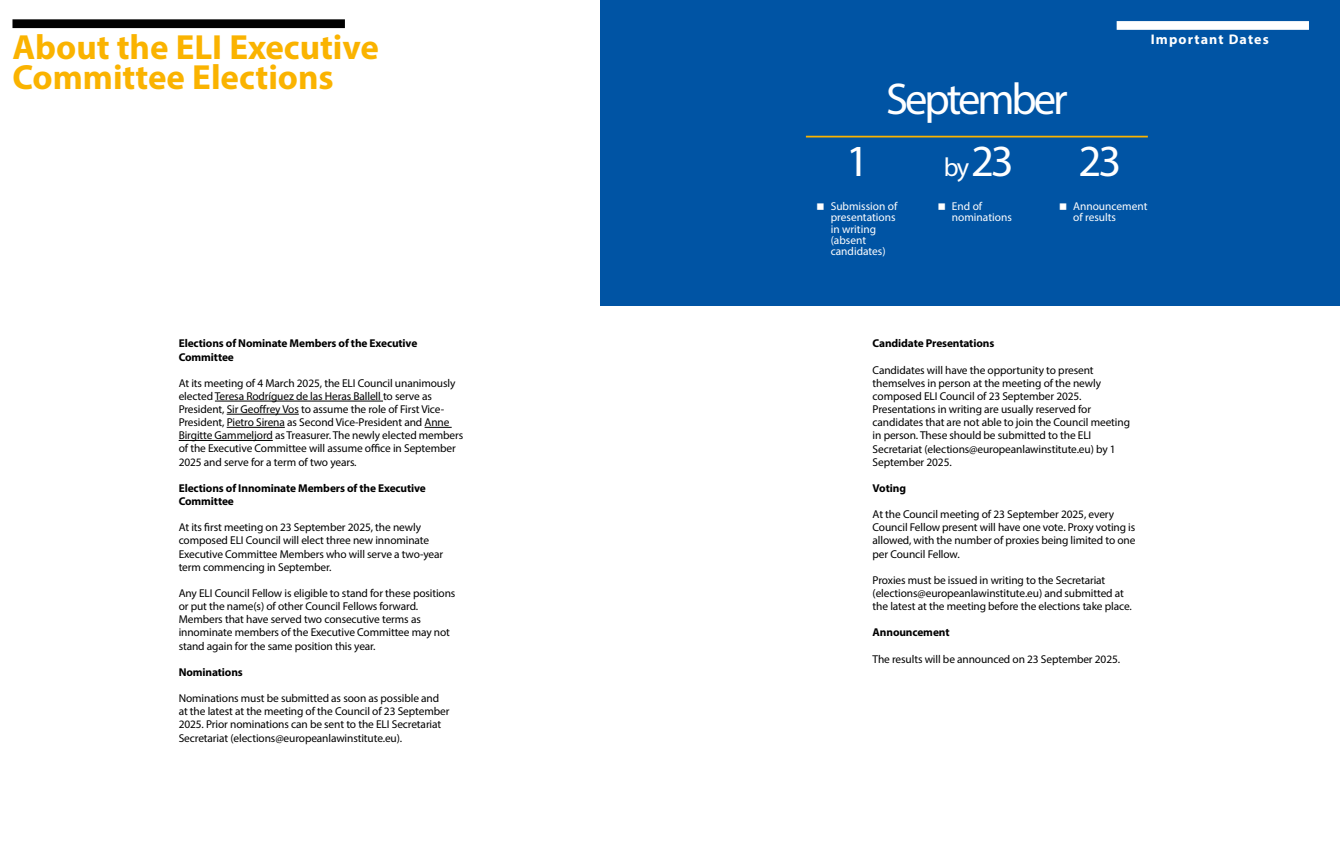
<style>
.page{position:relative;width:1340px;height:844px;background:#fff}
.page>*{position:absolute;margin:0;border:0;box-sizing:border-box;transform-origin:0 0}
.t1{font:44.62px "Myriad Pro";letter-spacing:-.07em;color:#fff}
.t2{font:700 35px/29.8px "Myriad Pro";color:#fab300}
.t3{font:26.25px "Myriad Pro";color:#fff}
.t4{font:700 14px "Myriad Pro";letter-spacing:.08em;color:#fff}
.t5{font:11.38px/13.1px "Myriad Pro";letter-spacing:-.01em;color:#000}
.t6{font:700 11.38px/13.1px "Myriad Pro";letter-spacing:-.01em;color:#000}
.t7{font:11.38px/11.4px "Myriad Pro";color:#fff}
.s1{font-size:44.62px}
</style>
<div class="page">
<div style="left:600px;top:0;width:739px;height:305px;background:#0054a4"></div>
<div style="left:1116px;top:21px;width:192px;height:9px;background:#fff"></div>
<div style="left:12px;top:19px;width:333px;height:9px;background:#000"></div>
<hr style="left:215px;top:400px;width:168px;height:1px;background:#000">
<hr style="left:227px;top:414px;width:72px;height:1px;background:#000">
<hr style="left:227px;top:427px;width:58px;height:1px;background:#000">
<svg style="left:424px;top:427px;width:27px;height:1px"></svg>
<hr style="left:179px;top:440px;width:94px;height:1px;background:#000">
<hr style="left:806px;top:136px;width:341px;height:1px;background:#fab300">
<h2 class="t2" style="left:12px;top:31px;width:368px">About the ELI Executive<br>Committee Elections</h2>
<p class="t6" style="left:179px;top:336px;width:240px">Elections of Nominate Members of the Executive<br>Committee</p>
<p class="t5" style="left:179px;top:376px;width:286px">At its meeting of 4 March 2025, the ELI Council unanimously elected Teresa Rodríguez de las Heras Ballell to serve as President, Sir Geoffrey Vos to assume the role of First Vice-President, Pietro Sirena as Second Vice-President and Anne Birgitte Gammeljord as Treasurer. The newly elected members of the Executive Committee will assume office in September 2025 and serve for a term of two years.</p>
<p class="t6" style="left:179px;top:481px;width:249px">Elections of Innominate Members of the Executive<br>Committee</p>
<p class="t5" style="left:179px;top:520px;width:266px">At its first meeting on 23 September 2025, the newly composed ELI Council will elect three new innominate Executive Committee Members who will serve a two-year term commencing in September.</p>
<p class="t5" style="left:179px;top:586px;width:278px">Any ELI Council Fellow is eligible to stand for these positions or put the name(s) of other Council Fellows forward.<br>Members that have served two consecutive terms as innominate members of the Executive Committee may not stand again for the same position this year.</p>
<p class="t6" style="left:179px;top:664px;width:66px">Nominations</p>
<p class="t5" style="left:179px;top:691px;width:272px">Nominations must be submitted as soon as possible and at the latest at the meeting of the Council of 23 September 2025. Prior nominations can be sent to the ELI Secretariat Secretariat (elections@europeanlawinstitute.eu).</p>
<h1 class="t1" style="left:886px;top:71px;width:183px">September</h1>
<p class="t4" style="left:1150px;top:30px;width:120px">Important Dates</p>
<h1 class="t1" style="left:846px;top:134px;width:24px">1</h1>
<p class="t7" style="left:830px;top:200px;width:68px">Submission of presentations in writing (absent candidates)</p>
<h3 class="t3" style="left:943px;top:151px;width:71px">by <span class="s1">23</span></h3>
<p class="t7" style="left:951px;top:200px;width:61px">End of nominations</p>
<h1 class="t1" style="left:1078px;top:134px;width:44px">23</h1>
<p class="t7" style="left:1073px;top:200px;width:76px">Announcement of results</p>
<p class="t6" style="left:872px;top:336px;width:123px">Candidate Presentations</p>
<p class="t5" style="left:872px;top:363px;width:259px">Candidates will have the opportunity to present themselves in person at the meeting of the newly composed ELI Council of 23 September 2025.<br>Presentations in writing are usually reserved for candidates that are not able to join the Council meeting in person. These should be submitted to the ELI Secretariat (elections@europeanlawinstitute.eu) by 1<br>September 2025.</p>
<p class="t6" style="left:872px;top:481px;width:35px">Voting</p>
<p class="t5" style="left:872px;top:507px;width:264px">At the Council meeting of 23 September 2025, every Council Fellow present will have one vote. Proxy voting is allowed, with the number of proxies being limited to one per Council Fellow.</p>
<p class="t5" style="left:872px;top:573px;width:261px">Proxies must be issued in writing to the Secretariat (elections@europeanlawinstitute.eu) and submitted at the latest at the meeting before the elections take place.</p>
<p class="t6" style="left:872px;top:625px;width:78px">Announcement</p>
<p class="t5" style="left:872px;top:652px;width:249px">The results will be announced on 23 September 2025.</p>
</div>
